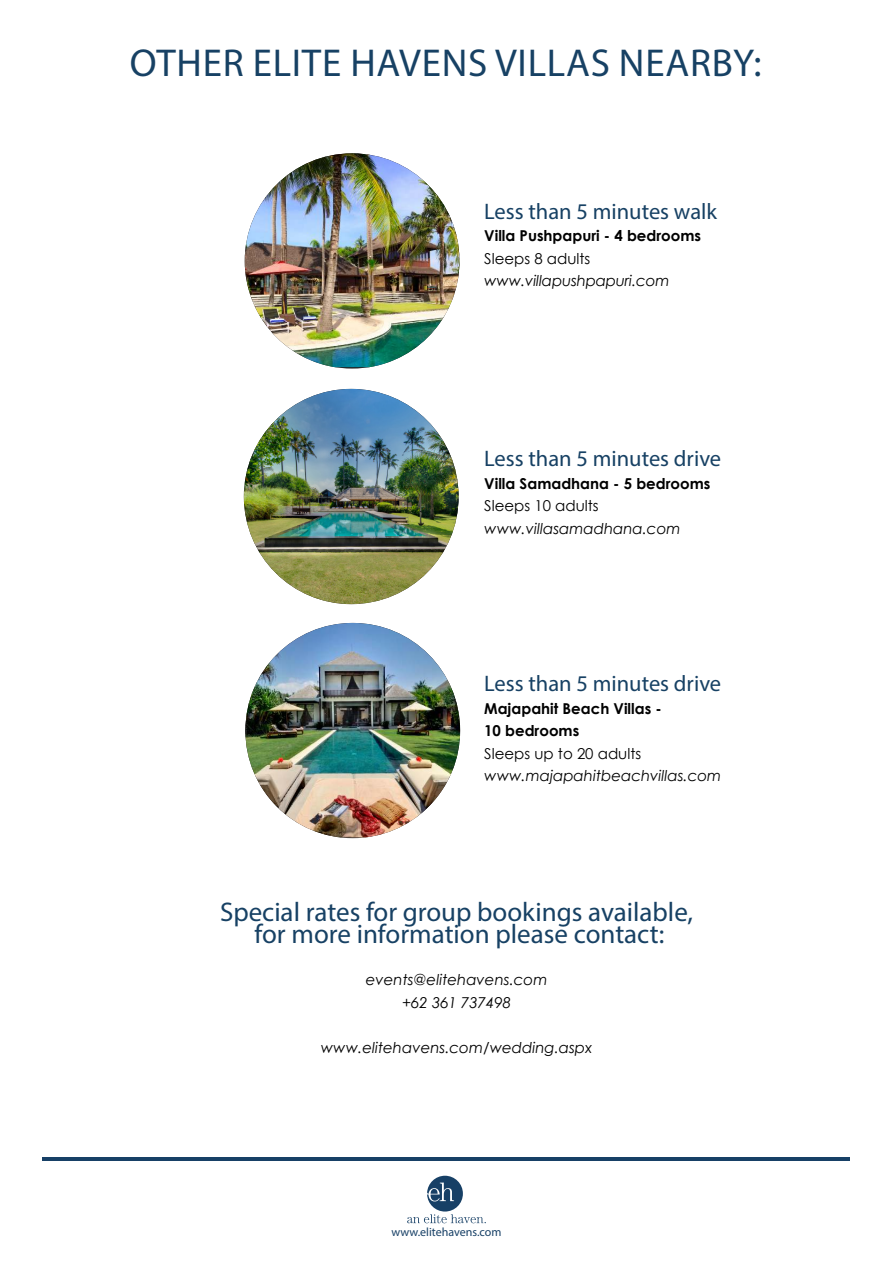
<style>
.page{position:relative;width:893px;height:1263px;background:#fff}
.page>*{position:absolute;margin:0;border:0;box-sizing:border-box;transform-origin:0 0}
.t1{font:39px "Myriad Pro";letter-spacing:.02em;color:#174164}
.t2{font:27px/22.5px "Myriad Pro";color:#174164;text-align:center}
.t3{font:22.5px "Myriad Pro";color:#174164}
.t4{font:italic 15px/22.5px "Century Gothic";color:#000;text-align:center}
.t5{font:700 15px/22.5px "Century Gothic";color:#000}
.t6{font:15px "Century Gothic";color:#000}
.t7{font:12px "Myriad Pro";color:#174066}
</style>
<div class="page">
<hr style="left:43px;top:1157px;width:807px;height:3px;background:#174066">
<svg style="left:407px;top:1176px;width:79px;height:47px"></svg>
<img style="left:245px;top:153px;width:214px;height:214px">
<img style="left:244px;top:389px;width:215px;height:215px;border-radius:107px">
<img style="left:245px;top:623px;width:215px;height:214px">
<h1 class="t1" style="left:130px;top:48px;width:633px">OTHER ELITE HAVENS VILLAS NEARBY:</h1>
<h3 class="t3" style="left:484px;top:202px;width:234px">Less than 5 minutes walk</h3>
<p class="t5" style="left:484px;top:226px;width:218px">Villa Pushpapuri - 4 bedrooms</p>
<p class="t6" style="left:484px;top:252px;width:108px">Sleeps 8 adults</p>
<p class="t4" style="left:484px;top:271px;width:187px">www.villapushpapuri.com</p>
<h3 class="t3" style="left:484px;top:450px;width:238px">Less than 5 minutes drive</h3>
<p class="t5" style="left:484px;top:473px;width:228px">Villa Samadhana - 5 bedrooms</p>
<p class="t6" style="left:484px;top:499px;width:116px">Sleeps 10 adults</p>
<p class="t4" style="left:484px;top:518px;width:198px">www.villasamadhana.com</p>
<h3 class="t3" style="left:484px;top:675px;width:238px">Less than 5 minutes drive</h3>
<p class="t5" style="left:484px;top:698px;width:179px">Majapahit Beach Villas -<br>10 bedrooms</p>
<p class="t6" style="left:484px;top:747px;width:159px">Sleeps up to 20 adults</p>
<p class="t4" style="left:484px;top:766px;width:239px">www.majapahitbeachvillas.com</p>
<h2 class="t2" style="left:220px;top:902px;width:475px">Special rates for group bookings available, for more information please contact:</h2>
<p class="t4" style="left:366px;top:970px;width:183px">events@elitehavens.com +62 361 737498</p>
<p class="t4" style="left:321px;top:1037px;width:273px">www.elitehavens.com/wedding.aspx</p>
<p class="t7" style="left:391px;top:1227px;width:112px">www.elitehavens.com</p>
</div>
